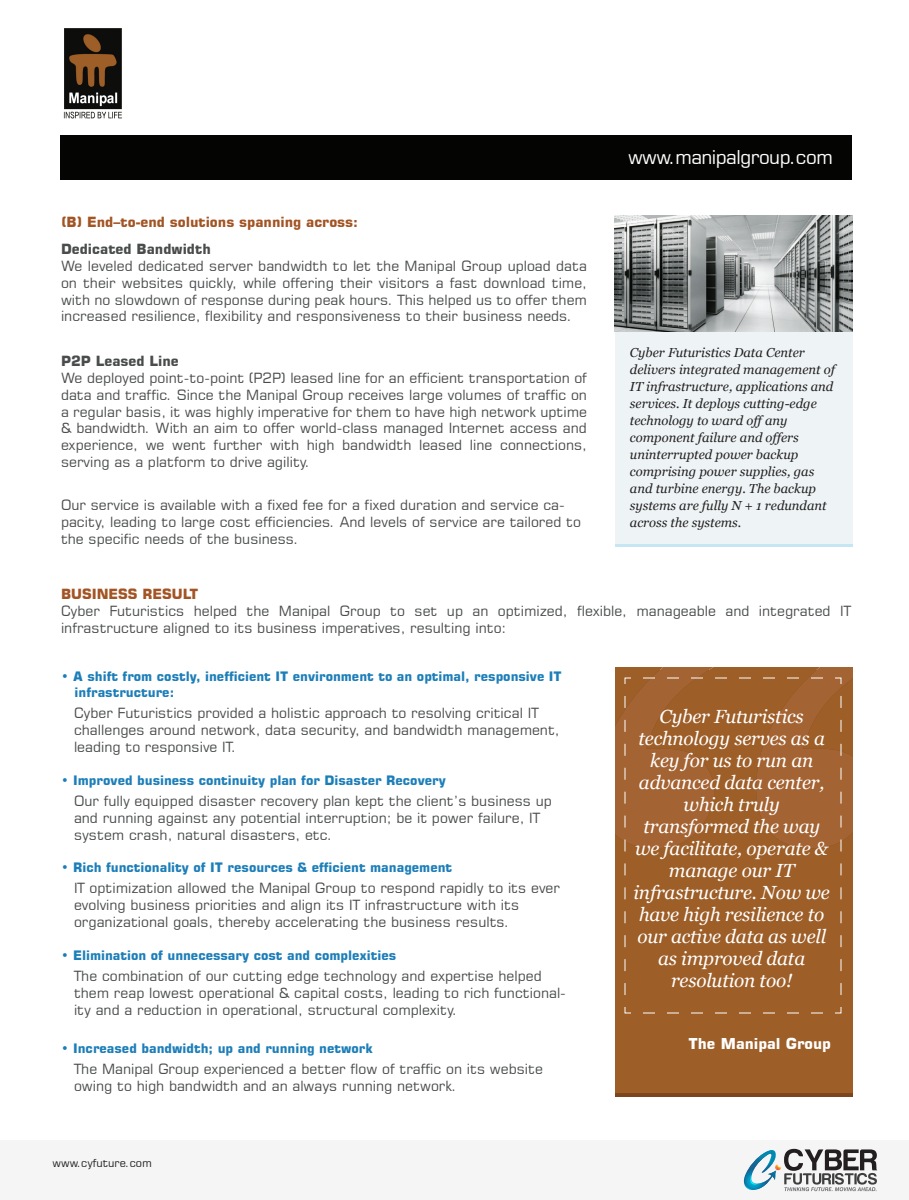
<style>
.page{position:relative;width:909px;height:1200px;background:#fff}
.page>*{position:absolute;margin:0;border:0;box-sizing:border-box;transform-origin:0 0}
.t1{font:italic 19px/22px "Georgia";letter-spacing:-.01em;color:#fff;text-align:center}
.t2{font:19px "Square 721 BT";letter-spacing:-.03em;color:#fff}
.t3{font:700 15px "Square 721 BT";color:#fff}
.t4{font:14px/16.8px "Square 721 BT";color:#494b4c}
.t5{font:700 14px "Square 721 BT";color:#a25424}
.t6{font:700 14px "Square 721 BT";color:#494b4c}
.t7{font:italic 13px/17px "Georgia";color:#231f20}
.t8{font:700 13px/15.6px "Square 721 BT";color:#1c7eb9}
.t9{font:11px "Square 721 BT";color:#231f20}
</style>
<div class="page">
<div style="left:615px;top:215px;width:238px;height:329px;background:#eef4f6"></div>
<img style="left:615px;top:215px;width:238px;height:117px">
<div style="left:61px;top:135px;width:791px;height:45px;background:#040503"></div>
<img style="left:63px;top:28px;width:59px;height:91px">
<div style="left:0;top:1140px;width:909px;height:60px;background:#f5f5f6"></div>
<svg style="left:743px;top:1149px;width:134px;height:42px"></svg>
<div style="left:615px;top:1014px;width:238px;height:79px;background:#9d5e28"></div>
<svg style="left:615px;top:667px;width:238px;height:347px;background:#9f602c"></svg>
<p class="t5" style="left:61px;top:214px;width:299px">(B) End–to-end solutions spanning across:</p>
<p class="t6" style="left:61px;top:241px;width:151px">Dedicated Bandwidth</p>
<p class="t4" style="left:61px;top:257px;width:527px;text-align:justify">We leveled dedicated server bandwidth to let the Manipal Group upload data on their websites quickly, while offering their visitors a fast download time, with no slowdown of response during peak hours. This helped us to offer them increased resilience, flexibility and responsiveness to their business needs.</p>
<p class="t6" style="left:61px;top:353px;width:119px">P2P Leased Line</p>
<p class="t4" style="left:61px;top:369px;width:528px;text-align:justify">We deployed point-to-point (P2P) leased line for an efficient transportation of data and traffic. Since the Manipal Group receives large volumes of traffic on a regular basis, it was highly imperative for them to have high network uptime &amp; bandwidth. With an aim to offer world-class managed Internet access and experience, we went further with high bandwidth leased line connections, serving as a platform to drive agility.</p>
<p class="t4" style="left:61px;top:497px;width:522px">Our service is available with a fixed fee for a fixed duration and service ca&shy;pacity, leading to large cost efficiencies. And levels of service are tailored to the specific needs of the business.</p>
<h1 class="t2" style="left:628px;top:145px;width:207px">www.manipalgroup.com</h1>
<p class="t7" style="left:630px;top:344px;width:207px">Cyber Futuristics Data Center delivers integrated management of<br>IT infrastructure, applications and services. It deploys cutting-edge technology to ward off any component failure and offers uninterrupted power backup comprising power supplies, gas and turbine energy. The backup systems are fully N + 1 redundant across the systems.</p>
<p class="t5" style="left:61px;top:586px;width:139px">BUSINESS RESULT</p>
<p class="t4" style="left:61px;top:602px;width:792px">Cyber Futuristics helped the Manipal Group to set up an optimized, flexible, manageable and integrated IT infrastructure aligned to its business imperatives, resulting into:</p>
<p class="t8" style="left:75px;top:669px;width:489px;text-indent:-14px">• A shift from costly, inefficient IT environment to an optimal, responsive IT infrastructure:</p>
<p class="t4" style="left:74px;top:704px;width:487px">Cyber Futuristics provided a holistic approach to resolving critical IT challenges around network, data security, and bandwidth management, leading to responsive IT.</p>
<p class="t8" style="left:61px;top:773px;width:386px">• Improved business continuity plan for Disaster Recovery</p>
<p class="t4" style="left:74px;top:792px;width:479px">Our fully equipped disaster recovery plan kept the client’s business up and running against any potential interruption; be it power failure, IT system crash, natural disasters, etc.</p>
<p class="t8" style="left:61px;top:860px;width:393px">• Rich functionality of IT resources &amp; efficient management</p>
<p class="t4" style="left:74px;top:879px;width:488px">IT optimization allowed the Manipal Group to respond rapidly to its ever evolving business priorities and align its IT infrastructure with its organizational goals, thereby accelerating the business results.</p>
<p class="t8" style="left:61px;top:948px;width:337px">• Elimination of unnecessary cost and complexities</p>
<p class="t4" style="left:74px;top:967px;width:493px">The combination of our cutting edge technology and expertise helped them reap lowest operational &amp; capital costs, leading to rich functional&shy;ity and a reduction in operational, structural complexity.</p>
<p class="t8" style="left:61px;top:1041px;width:313px">• Increased bandwidth; up and running network</p>
<p class="t4" style="left:74px;top:1060px;width:471px">The Manipal Group experienced a better flow of traffic on its website owing to high bandwidth and an always running network.</p>
<p class="t9" style="left:53px;top:1157px;width:101px">www.cyfuture.com</p>
<p class="t1" style="left:634px;top:706px;width:198px">Cyber Futuristics technology serves as a key for us to run an advanced data center, which truly transformed the way we facilitate, operate &amp; manage our IT infrastructure. Now we have high resilience to our active data as well as improved data resolution too!</p>
<p class="t3" style="left:689px;top:1034px;width:144px">The Manipal Group</p>
</div>
